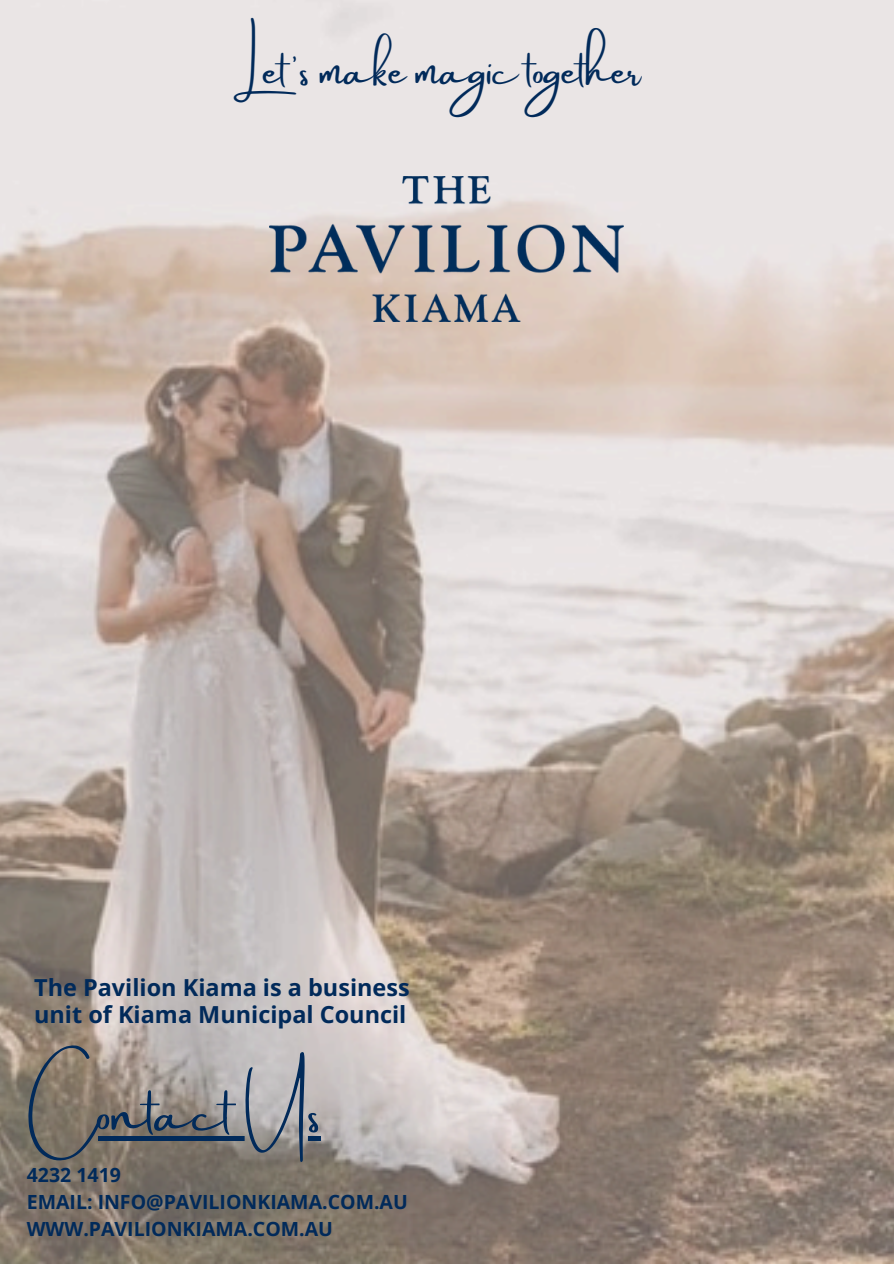
<style>
.page{position:relative;width:894px;height:1264px;background:#fff}
.page>*{position:absolute;margin:0;border:0;box-sizing:border-box;transform-origin:0 0}
.t1{font:52.05px "Amsterdam Two";color:#012a5a}
.t2{font:40.5px "Amsterdam Two";color:#012a5a}
.t3{font:700 23.4px/26.5px "Open Sans";color:#012a5a}
.t4{font:700 19.5px "Open Sans";color:#012a5a}
</style>
<div class="page">
<img style="left:0;top:0;width:893px;height:1263px">
<img style="left:269px;top:177px;width:354px;height:145px">
<svg style="left:39px;top:1136px;width:281px;height:4px"></svg>
<p class="t2" style="left:243px;top:48px;width:398px">Let’s make magic together</p>
<p class="t3" style="left:34px;top:973px;width:377px">The Pavilion Kiama is a business unit of Kiama Municipal Council</p>
<h1 class="t1" style="left:39px;top:1084px;width:283px">Contact Us</h1>
<h2 class="t4" style="left:27px;top:1161px;width:96px">4232 1419</h2>
<p class="t4" style="left:27px;top:1188px;width:382px">EMAIL: INFO@PAVILIONKIAMA.COM.AU</p>
<h3 class="t4" style="left:27px;top:1215px;width:308px">WWW.PAVILIONKIAMA.COM.AU</h3>
</div>
